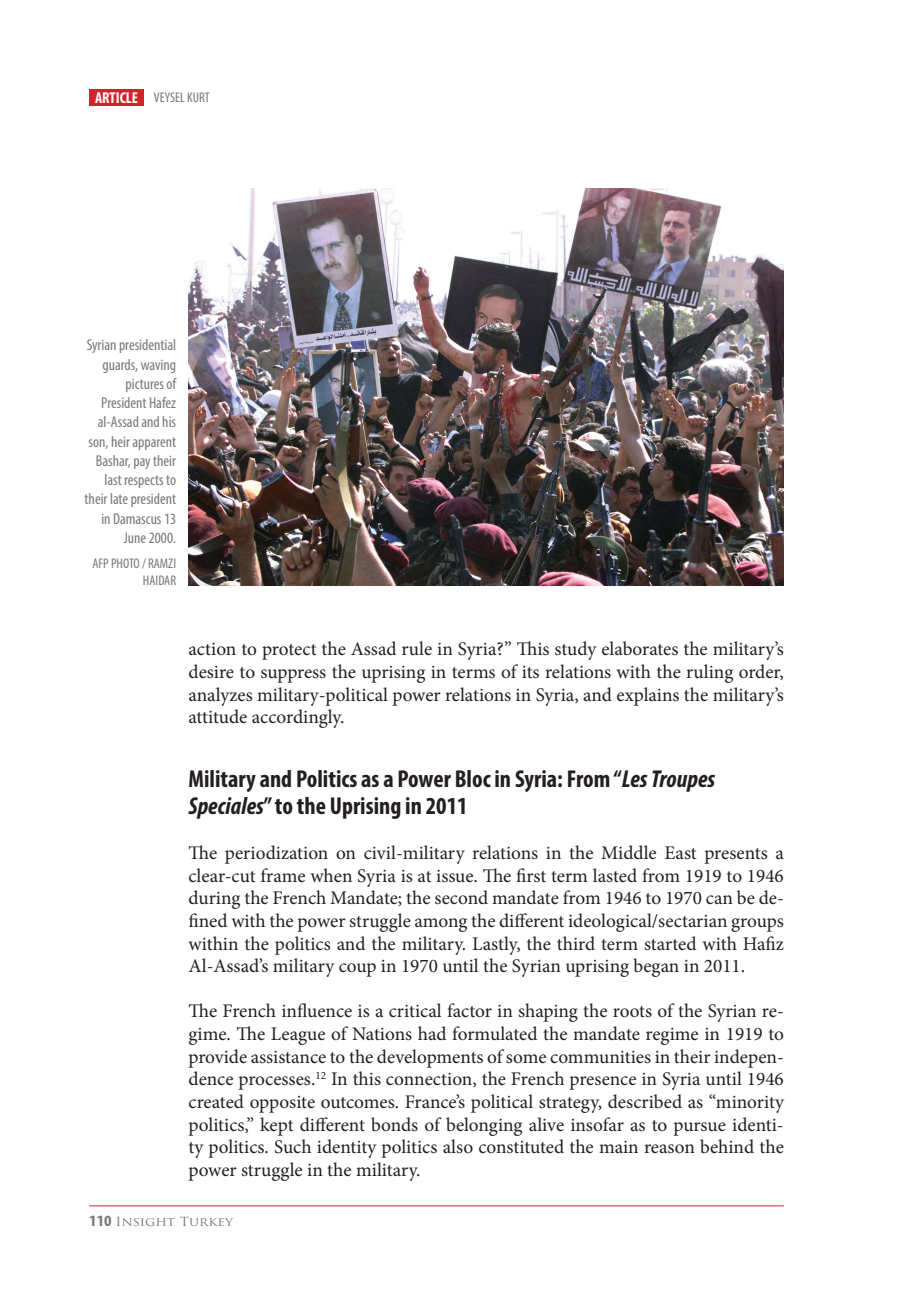
<style>
.page{position:relative;width:898px;height:1290px;background:#fff}
.page>*{position:absolute;margin:0;border:0;box-sizing:border-box;transform-origin:0 0}
.t1{font:700 condensed 24.5px/26.2px "Myriad Pro";color:#231f20}
.t2{font:19.25px/22.6px "Minion Pro";color:#231f20;text-align:justify}
.t3{font:condensed 15.75px/19.2px "Myriad Pro";color:#76787b;text-align:right}
.t4{font:condensed 14px/17.5px "Myriad Pro";color:#76787b;text-align:right}
.t5{font:12.25px "Trajan Pro";color:#76787b;scale:1.11 1}
.s1{font-weight:700;font-size:15.75px;color:#fff}
.s2{font-style:italic}
.s3{font-family:"Myriad Pro";font-weight:700;font-stretch:condensed;font-size:15.75px}
</style>
<div class="page">
<hr style="left:89px;top:1205px;width:695px;height:1px;background:#d1232a">
<div style="left:89px;top:89px;width:55px;height:17px;background:#d1232a"></div>
<img style="left:189px;top:189px;width:595px;height:396px">
<p class="t4" style="left:95px;top:89px;width:116px"><span class="s1">ARTICLE</span> VEYSEL KURT</p>
<p class="t3" style="left:85px;top:335px;width:93px">Syrian presidential guards, waving pictures of<br>President Hafez al-Assad and his son, heir apparent<br>Bashar, pay their last respects to their late president in Damascus 13<br>June 2000.</p>
<p class="t4" style="left:92px;top:554px;width:85px">AFP PHOTO / RAMZI<br>HAIDAR</p>
<p class="t2" style="left:189px;top:638px;width:597px">action to protect the Assad rule in Syria?” This study elaborates the military’s desire to suppress the uprising in terms of its relations with the ruling order, analyzes military-political power relations in Syria, and explains the military’s attitude accordingly.</p>
<p class="t1" style="left:189px;top:766px;width:528px">Military and Politics as a Power Bloc in Syria: From “<span class="s2">Les Troupes<br>Speciales</span>” to the Uprising in 2011</p>
<p class="t2" style="left:189px;top:842px;width:597px">The periodization on civil-military relations in the Middle East presents a clear-cut frame when Syria is at issue. The first term lasted from 1919 to 1946 during the French Mandate; the second mandate from 1946 to 1970 can be de&shy;fined with the power struggle among the different ideological/sectarian groups within the politics and the military. Lastly, the third term started with Hafiz Al-Assad’s military coup in 1970 until the Syrian uprising began in 2011.</p>
<p class="t2" style="left:189px;top:1000px;width:597px">The French influence is a critical factor in shaping the roots of the Syrian re&shy;gime. The League of Nations had formulated the mandate regime in 1919 to provide assistance to the developments of some communities in their indepen&shy;dence processes.<sup>12</sup> In this connection, the French presence in Syria until 1946 created opposite outcomes. France’s political strategy, described as “minority politics,” kept different bonds of belonging alive insofar as to pursue identi&shy;ty politics. Such identity politics also constituted the main reason behind the power struggle in the military.</p>
<p class="t5" style="left:89px;top:1213px;width:131px"><span class="s3">110</span> Insight Turkey</p>
</div>
